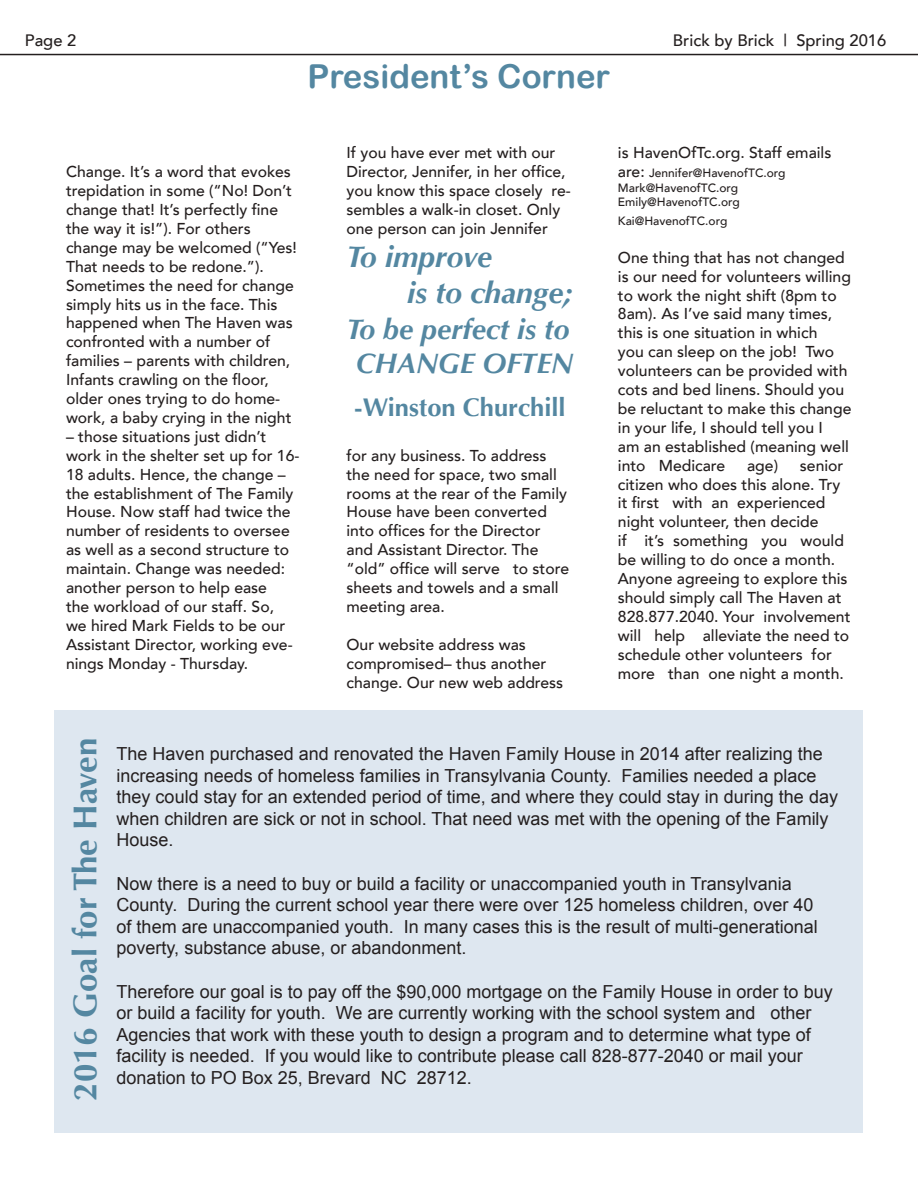
<style>
.page{position:relative;width:918px;height:1188px;background:#fff}
.page>*{position:absolute;margin:0;border:0;box-sizing:border-box;transform-origin:0 0}
.t1{font:700 33px "Optima";color:#5487a1}
.t2{font:33px "Arial Rounded MT Bold";color:#5487a1}
.t3{font:italic 700 30px/36px "Optima";color:#5487a1}
.t4{font:italic 700 28.5px/34.2px "Optima";color:#5487a1;text-align:center}
.t5{font:700 25.5px "Optima";color:#5487a1}
.t6{font:18px/21.6px "Arial";color:#241f1f}
.t7{font:500 16.5px "Avenir LT";color:#241f1f}
.t8{font:500 15.75px/18.9px "Avenir LT";color:#241f1f}
.t9{font:500 12px/14.4px "Avenir LT";color:#241f1f}
.s1{font-size:15.75px}
</style>
<div class="page">
<hr style="left:0;top:54px;width:918px;height:1px;background:#241f1f">
<div style="left:55px;top:710px;width:808px;height:423px;background:#dee7f0"></div>
<p class="t7" style="left:25px;top:30px;width:53px">Page 2</p>
<p class="t7" style="left:673px;top:30px;width:215px">Brick by Brick | Spring 2016</p>
<h1 class="t2" style="left:307px;top:56px;width:304px">President’s Corner</h1>
<p class="t8" style="left:66px;top:163px;width:232px">Change. It’s a word that evokes trepidation in some (“No! Don’t change that! It’s perfectly fine the way it is!”). For others change may be welcomed (“Yes!<br>That needs to be redone.”).<br>Sometimes the need for change simply hits us in the face. This happened when The Haven was confronted with a number of families – parents with children,<br>Infants crawling on the floor, older ones trying to do home&shy;work, a baby crying in the night</p>
<p class="t8" style="left:66px;top:427px;width:235px">– those situations just didn’t work in the shelter set up for 16-<br>18 adults. Hence, the change – the establishment of The Family<br>House. Now staff had twice the number of residents to oversee as well as a second structure to maintain. Change was needed: another person to help ease<br>the workload of our staff. So,<br>we hired Mark Fields to be our<br>Assistant Director, working eve&shy;nings Monday - Thursday.</p>
<p class="t8" style="left:346px;top:144px;width:226px">If you have ever met with our<br>Director, Jennifer, in her office, you know this space closely re&shy;sembles a walk-in closet. Only one person can join Jennifer</p>
<h2 class="t3" style="left:407px;top:239px;width:168px;text-indent:-61px">To improve<br>is to change;</h2>
<h3 class="t4" style="left:346px;top:312px;width:228px">To be perfect is to<br>CHANGE OFTEN</h3>
<h3 class="t5" style="left:354px;top:393px;width:213px">-Winston Churchill</h3>
<p class="t8" style="left:346px;top:446px;width:224px">for any business. To address the need for space, two small rooms at the rear of the Family<br>House have been converted into offices for the Director and Assistant Director. The “old” office will serve to store sheets and towels and a small meeting area.</p>
<p class="t8" style="left:346px;top:635px;width:218px">Our website address was compromised– thus another change. Our new web address</p>
<p class="t8" style="left:618px;top:144px;width:215px">is HavenOfTc.org. Staff emails</p>
<p class="t9" style="left:618px;top:166px;width:169px"><span class="s1">are:</span> Jennifer@HavenofTC.org<br>Mark@HavenofTC.org<br>Emily@HavenofTC.org</p>
<p class="t9" style="left:618px;top:214px;width:111px">Kai@HavenofTC.org</p>
<p class="t8" style="left:618px;top:248px;width:235px">One thing that has not changed is our need for volunteers willing to work the night shift (8pm to<br>8am). As I’ve said many times, this is one situation in which<br>you can sleep on the job! Two volunteers can be provided with cots and bed linens. Should you be reluctant to make this change in your life, I should tell you I<br>am an established (meaning well into Medicare</p>
<p class="t8" style="left:747px;top:456px;width:32px">age)</p>
<p class="t8" style="left:618px;top:456px;width:234px;text-indent:182px">senior citizen who does this alone. Try it first with an experienced night volunteer, then decide<br>if it’s something you would be willing to do once a month.<br>Anyone agreeing to explore this should simply call The Haven at<br>828.877.2040. Your involvement will help alleviate the need to schedule other volunteers for more than one night a month.</p>
<h1 class="t1" style="left:66px;top:1101px;width:364px;rotate:-90deg">2016 Goal for The Haven</h1>
<p class="t6" style="left:117px;top:743px;width:723px">The Haven purchased and renovated the Haven Family House in 2014 after realizing the increasing needs of homeless families in Transylvania County. Families needed a place they could stay for an extended period of time, and where they could stay in during the day when children are sick or not in school. That need was met with the opening of the Family House.</p>
<p class="t6" style="left:117px;top:873px;width:703px">Now there is a need to buy or build a facility or unaccompanied youth in Transylvania County. During the current school year there were over 125 homeless children, over 40 of them are unaccompanied youth. In many cases this is the result of multi-generational poverty, substance abuse, or abandonment.</p>
<p class="t6" style="left:117px;top:981px;width:718px">Therefore our goal is to pay off the $90,000 mortgage on the Family House in order to buy or build a facility for youth. We are currently working with the school system and other Agencies that work with these youth to design a program and to determine what type of facility is needed. If you would like to contribute please call 828-877-2040 or mail your donation to PO Box 25, Brevard NC 28712.</p>
</div>
